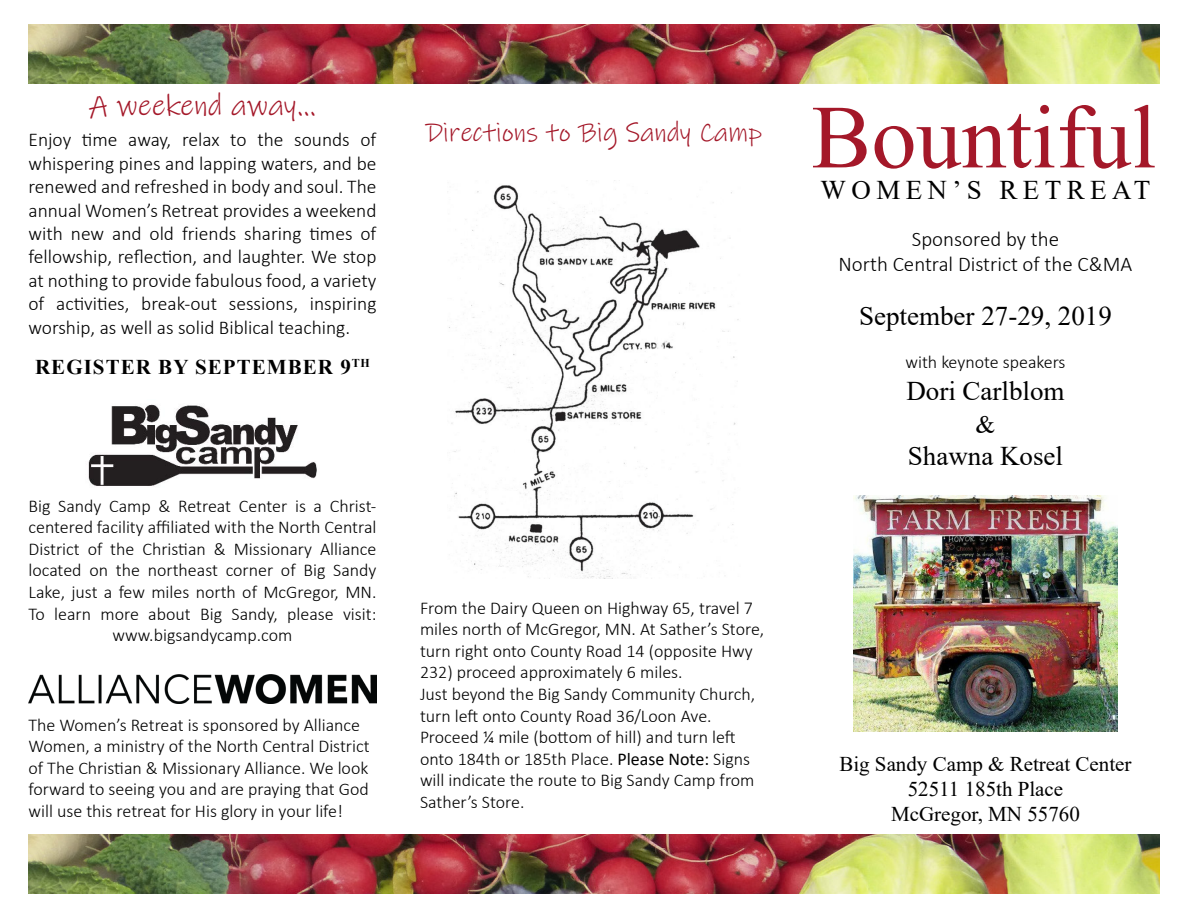
<style>
.page{position:relative;width:1188px;height:918px;background:#fff}
.page>*{position:absolute;margin:0;border:0;box-sizing:border-box;transform-origin:0 0}
.t1{font:90px "Times New Roman";color:#a41829}
.t2{font:30px "Ink Free";color:#a41829}
.t3{font:27px "Times New Roman";color:#000}
.t4{font:27px "Ink Free";color:#a41829}
.t5{font:27px "Times New Roman";letter-spacing:.2em;color:#000}
.t6{font:25.5px "Times New Roman";color:#000}
.t7{font:21px "Times New Roman";color:#000}
.t8{font:300 21px "Calibri";color:#000}
.t9{font:700 21px "Times New Roman";letter-spacing:.05em;color:#000}
.t10{font:300 19.5px/23.4px "Calibri";color:#000;text-align:justify}
.t11{font:300 18px/21.6px "Calibri";color:#000}
.s1{font-weight:400}
</style>
<div class="page">
<img style="left:28px;top:24px;width:1132px;height:60px">
<img style="left:28px;top:834px;width:1132px;height:60px">
<img style="left:854px;top:495px;width:264px;height:237px">
<img style="left:449px;top:180px;width:290px;height:399px">
<img style="left:88px;top:404px;width:229px;height:82px">
<img style="left:28px;top:675px;width:348px;height:29px">
<p class="t2" style="left:89px;top:88px;width:228px">A weekend away...</p>
<p class="t10" style="left:28px;top:128px;width:350px">Enjoy time away, relax to the sounds of whispering pines and lapping waters, and be renewed and refreshed in body and soul. The annual Women’s Retreat provides a weekend with new and old friends sharing times of fellowship, reflection, and laughter. We stop at nothing to provide fabulous food, a variety of activities, break-out sessions, inspiring worship, as well as solid Biblical teaching.</p>
<p class="t9" style="left:35px;top:352px;width:336px">REGISTER BY SEPTEMBER 9<sup>TH</sup></p>
<p class="t4" style="left:426px;top:117px;width:338px">Directions to Big Sandy Camp</p>
<p class="t11" style="left:28px;top:495px;width:350px;text-align:justify">Big Sandy Camp &amp; Retreat Center is a Christ&shy;centered facility affiliated with the North Central District of the Christian &amp; Missionary Alliance located on the northeast corner of Big Sandy Lake, just a few miles north of McGregor, MN.<br>To learn more about Big Sandy, please visit:</p>
<p class="t11" style="left:113px;top:624px;width:181px">www.bigsandycamp.com</p>
<p class="t11" style="left:28px;top:714px;width:343px">The Women’s Retreat is sponsored by Alliance Women, a ministry of the North Central District of The Christian &amp; Missionary Alliance. We look forward to seeing you and are praying that God will use this retreat for His glory in your life!</p>
<p class="t11" style="left:420px;top:597px;width:346px">From the Dairy Queen on Highway 65, travel 7 miles north of McGregor, MN. At Sather’s Store, turn right onto County Road 14 (opposite Hwy 232) proceed approximately 6 miles.</p>
<p class="t11" style="left:420px;top:683px;width:337px">Just beyond the Big Sandy Community Church, turn left onto County Road 36/Loon Ave.<br>Proceed ¼ mile (bottom of hill) and turn left onto 184th or 185th Place. <span class="s1">Please Note:</span> Signs will indicate the route to Big Sandy Camp from Sather’s Store.</p>
<p class="t1" style="left:812px;top:74px;width:347px">Bountiful</p>
<p class="t5" style="left:821px;top:171px;width:331px">WOMEN’S RETREAT</p>
<p class="t8" style="left:912px;top:226px;width:149px">Sponsored by the</p>
<p class="t8" style="left:839px;top:251px;width:295px">North Central District of the C&amp;MA</p>
<p class="t3" style="left:859px;top:297px;width:254px">September 27-29, 2019</p>
<p class="t11" style="left:905px;top:351px;width:162px">with keynote speakers</p>
<p class="t3" style="left:906px;top:372px;width:160px">Dori Carlblom</p>
<p class="t6" style="left:976px;top:406px;width:21px">&amp;</p>
<p class="t3" style="left:908px;top:437px;width:157px">Shawna Kosel</p>
<p class="t7" style="left:839px;top:749px;width:294px">Big Sandy Camp &amp; Retreat Center</p>
<p class="t7" style="left:908px;top:774px;width:157px">52511 185th Place</p>
<p class="t7" style="left:891px;top:799px;width:190px">McGregor, MN 55760</p>
</div>
